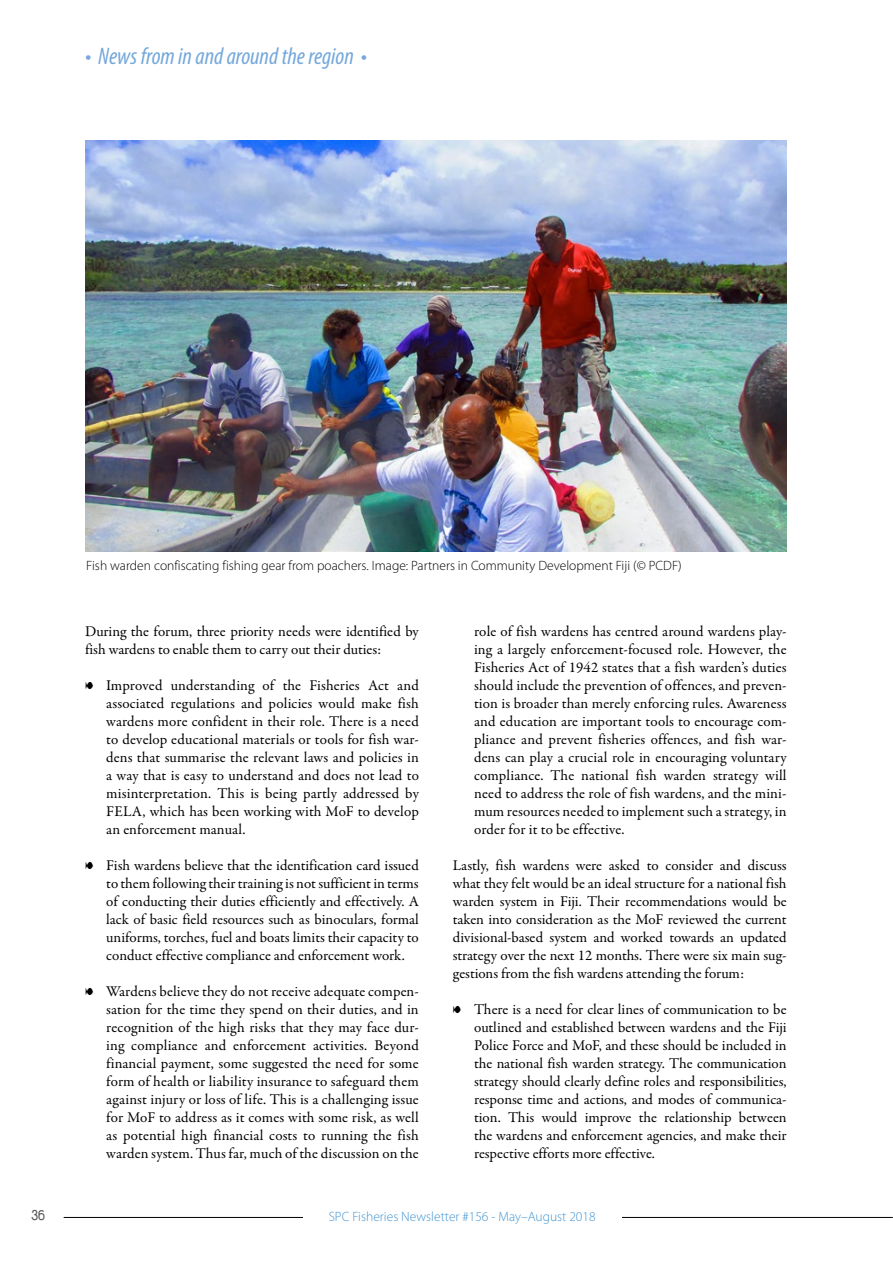
<style>
.page{position:relative;width:893px;height:1263px;background:#fff}
.page>*{position:absolute;margin:0;border:0;box-sizing:border-box;transform-origin:0 0}
.t1{font:italic condensed 24px "Myriad Pro";color:#75a8db}
.t2{font:15px/18px "Garamond Premr Pro";color:#000;text-align:justify}
.t3{font:15px "Duepuntozero";color:#575756}
.t4{font:300 13.5px "Myriad Pro";color:#000}
.t5{font:300 13.5px "Myriad Pro";color:#4394d1}
.s1{font-family:"Poissonnerie"}
</style>
<div class="page">
<hr style="left:64px;top:1217px;width:828px;height:1px;background:#000">
<div style="left:303px;top:1210px;width:319px;height:20px;background:#fff"></div>
<img style="left:85px;top:140px;width:702px;height:411px">
<h1 class="t1" style="left:85px;top:41px;width:284px">• News from in and around the region •</h1>
<p class="t3" style="left:32px;top:1207px;width:15px">36</p>
<p class="t4" style="left:86px;top:557px;width:597px">Fish warden confiscating fishing gear from poachers. Image: Partners in Community Development Fiji (© PCDF)</p>
<p class="t2" style="left:85px;top:623px;width:335px">During the forum, three priority needs were identified by fish wardens to enable them to carry out their duties:</p>
<p class="t2" style="left:106px;top:677px;width:314px;text-indent:-21px"><span class="s1">8</span> Improved understanding of the Fisheries Act and associated regulations and policies would make fish wardens more confident in their role. There is a need to develop educational materials or tools for fish war&shy;dens that summarise the relevant laws and policies in a way that is easy to understand and does not lead to misinterpretation. This is being partly addressed by FELA, which has been working with MoF to develop an enforcement manual.</p>
<p class="t2" style="left:106px;top:857px;width:314px;text-indent:-21px"><span class="s1">8</span> Fish wardens believe that the identification card issued to them following their training is not sufficient in terms of conducting their duties efficiently and effectively. A lack of basic field resources such as binoculars, formal uniforms, torches, fuel and boats limits their capacity to conduct effective compliance and enforcement work.</p>
<p class="t2" style="left:106px;top:983px;width:314px;text-indent:-21px"><span class="s1">8</span> Wardens believe they do not receive adequate compen&shy;sation for the time they spend on their duties, and in recognition of the high risks that they may face dur&shy;ing compliance and enforcement activities. Beyond financial payment, some suggested the need for some form of health or liability insurance to safeguard them against injury or loss of life. This is a challenging issue for MoF to address as it comes with some risk, as well as potential high financial costs to running the fish warden system. Thus far, much of the discussion on the</p>
<p class="t2" style="left:474px;top:623px;width:314px">role of fish wardens has centred around wardens play&shy;ing a largely enforcement-focused role. However, the Fisheries Act of 1942 states that a fish warden’s duties should include the prevention of offences, and preven&shy;tion is broader than merely enforcing rules. Awareness and education are important tools to encourage com&shy;pliance and prevent fisheries offences, and fish war&shy;dens can play a crucial role in encouraging voluntary compliance. The national fish warden strategy will need to address the role of fish wardens, and the mini&shy;mum resources needed to implement such a strategy, in order for it to be effective.</p>
<p class="t2" style="left:453px;top:857px;width:335px">Lastly, fish wardens were asked to consider and discuss what they felt would be an ideal structure for a national fish warden system in Fiji. Their recommendations would be taken into consideration as the MoF reviewed the current divisional-based system and worked towards an updated strategy over the next 12 months. There were six main sug&shy;gestions from the fish wardens attending the forum:</p>
<p class="t2" style="left:474px;top:1001px;width:314px;text-indent:-21px"><span class="s1">8</span> There is a need for clear lines of communication to be outlined and established between wardens and the Fiji Police Force and MoF, and these should be included in the national fish warden strategy. The communication strategy should clearly define roles and responsibilities, response time and actions, and modes of communica&shy;tion. This would improve the relationship between the wardens and enforcement agencies, and make their respective efforts more effective.</p>
<p class="t5" style="left:329px;top:1208px;width:268px">SPC Fisheries Newsletter #156 - May–August 2018</p>
</div>
